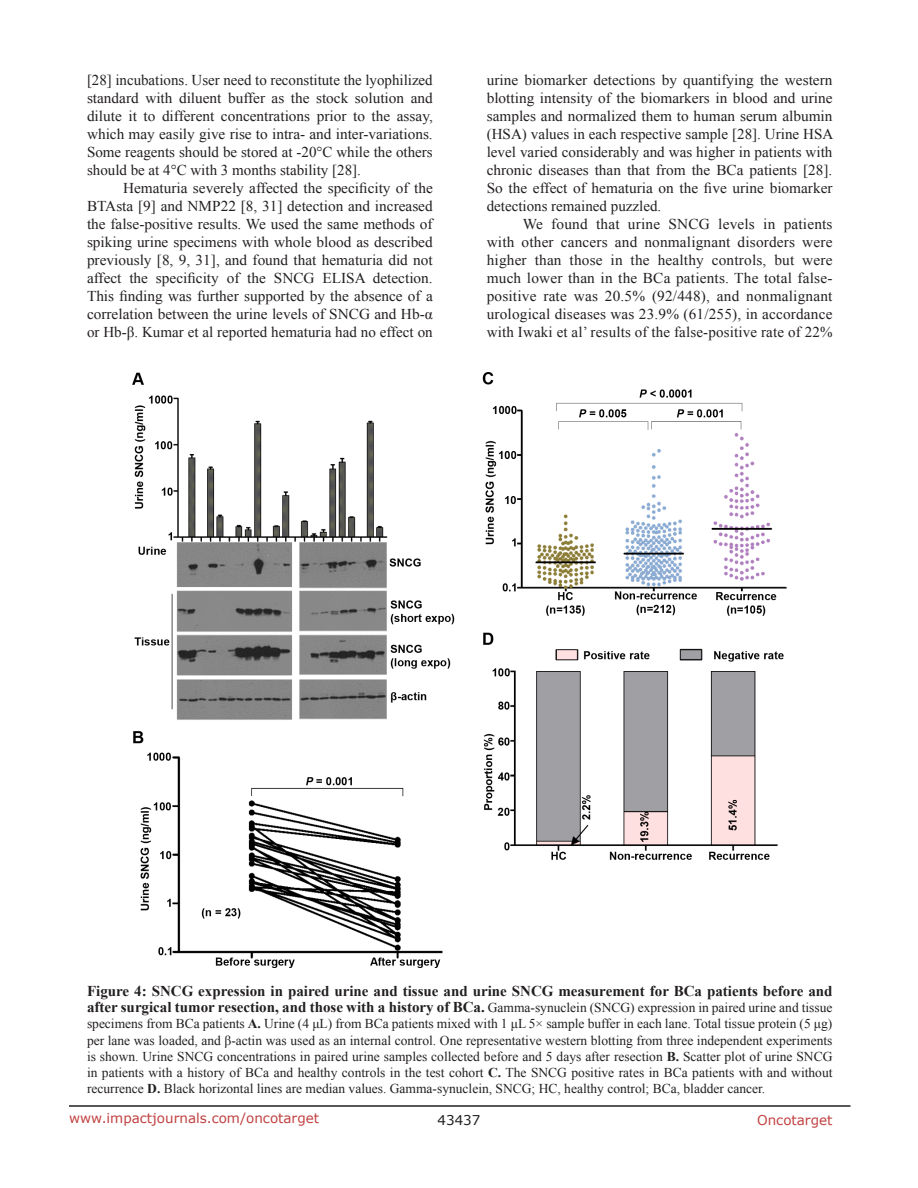
<style>
.page{position:relative;width:918px;height:1188px;background:#fff}
.page>*{position:absolute;margin:0;border:0;box-sizing:border-box;transform-origin:0 0}
.BodyText{font:15px/18px "Times New Roman";color:#231f20;text-align:justify}
.figuretext{font:700 15px/16.2px "Times New Roman";color:#231f20}
.figuretext-2{font:13.5px/16.2px "Times New Roman";color:#231f20;text-align:justify}
.t1{font:13.5px "Verdana";color:#c24141}
.t2{font:13.5px "Verdana";color:#231f20}
.s1{font-weight:400;font-size:13.5px}
.s2{font-weight:700}
</style>
<div class="page">
<hr style="left:69px;top:1105px;width:781px;height:2px;background:#231f20">
<img style="left:132px;top:372px;width:655px;height:596px">
<p class="BodyText" style="left:87px;top:71px;width:347px">[28] incubations. User need to reconstitute the lyophilized standard with diluent buffer as the stock solution and dilute it to different concentrations prior to the assay, which may easily give rise to intra- and inter-variations.<br>Some reagents should be stored at -20°C while the others should be at 4°C with 3 months stability [28].</p>
<p class="BodyText" style="left:87px;top:179px;width:347px;text-indent:36px">Hematuria severely affected the specificity of the BTAsta [9] and NMP22 [8, 31] detection and increased the false-positive results. We used the same methods of spiking urine specimens with whole blood as described previously [8, 9, 31], and found that hematuria did not affect the specificity of the SNCG ELISA detection.<br>This finding was further supported by the absence of a correlation between the urine levels of SNCG and Hb-α or Hb-β. Kumar et al reported hematuria had no effect on</p>
<p class="BodyText" style="left:487px;top:71px;width:348px">urine biomarker detections by quantifying the western blotting intensity of the biomarkers in blood and urine samples and normalized them to human serum albumin (HSA) values in each respective sample [28]. Urine HSA level varied considerably and was higher in patients with chronic diseases than that from the BCa patients [28].<br>So the effect of hematuria on the five urine biomarker detections remained puzzled.</p>
<p class="BodyText" style="left:487px;top:215px;width:347px;text-indent:36px">We found that urine SNCG levels in patients with other cancers and nonmalignant disorders were higher than those in the healthy controls, but were much lower than in the BCa patients. The total false&shy;positive rate was 20.5% (92/448), and nonmalignant urological diseases was 23.9% (61/255), in accordance with Iwaki et al’ results of the false-positive rate of 22%</p>
<p class="figuretext" style="left:87px;top:983px;width:747px">Figure 4: SNCG expression in paired urine and tissue and urine SNCG measurement for BCa patients before and after surgical tumor resection, and those with a history of BCa. <span class="s1">Gamma-synuclein (SNCG) expression in paired urine and tissue</span></p>
<p class="figuretext-2" style="left:87px;top:1016px;width:747px">specimens from BCa patients <span class="s2">A.</span> Urine (4 μL) from BCa patients mixed with 1 μL 5× sample buffer in each lane. Total tissue protein (5 μg) per lane was loaded, and β-actin was used as an internal control. One representative western blotting from three independent experiments is shown. Urine SNCG concentrations in paired urine samples collected before and 5 days after resection <span class="s2">B.</span> Scatter plot of urine SNCG in patients with a history of BCa and healthy controls in the test cohort <span class="s2">C.</span> The SNCG positive rates in BCa patients with and without recurrence <span class="s2">D.</span> Black horizontal lines are median values. Gamma-synuclein, SNCG; HC, healthy control; BCa, bladder cancer.</p>
<p class="t1" style="left:69px;top:1109px;width:252px">www.impactjournals.com/oncotarget</p>
<p class="t2" style="left:438px;top:1111px;width:44px">43437</p>
<p class="t1" style="left:757px;top:1111px;width:77px">Oncotarget</p>
</div>
